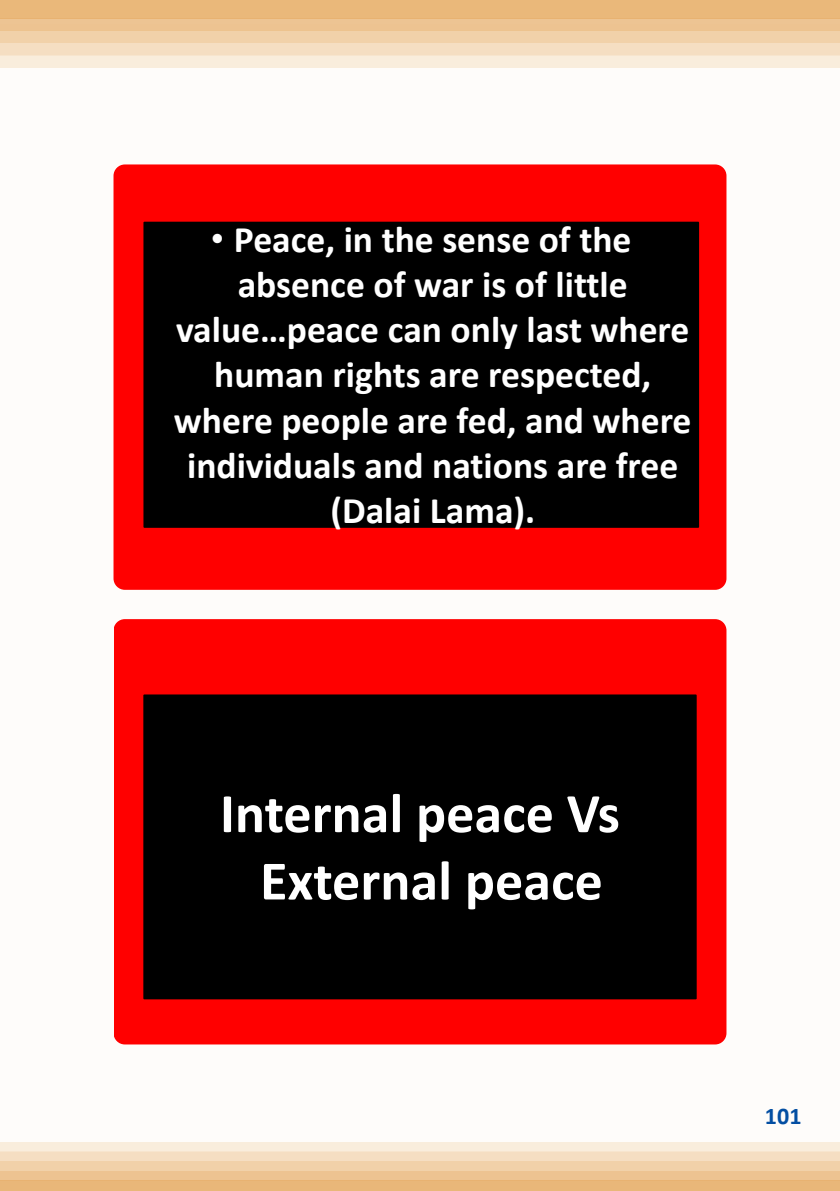
<style>
.page{position:relative;width:840px;height:1191px;background:#fff}
.page>*{position:absolute;margin:0;border:0;box-sizing:border-box;transform-origin:0 0}
.t1{font:700 56.2px/67.4px "Calibri";color:#fff;text-align:center}
.t2{font:700 37.6px "Calibri";color:#fff}
.t3{font:700 24px "Calibri";color:#034ea2}
.s1{font-family:"Arial";font-weight:400}
</style>
<div class="page">
<div style="left:0;top:25px;width:839px;height:1166px;background:#fefcfa"></div>
<hr style="left:0;top:25px;width:1px;height:1166px;background:#fbf1e7">
<div style="left:0;top:1180px;width:839px;height:11px;background:#e9b779"></div>
<div style="left:0;top:1171px;width:839px;height:9px;background:#edc391"></div>
<div style="left:0;top:1161px;width:839px;height:10px;background:#f1d1a9"></div>
<div style="left:0;top:1151px;width:839px;height:10px;background:#f5dec2"></div>
<div style="left:0;top:1141px;width:839px;height:10px;background:#f9eddc"></div>
<div style="left:0;top:0;width:839px;height:18px;background:#eab87a"></div>
<div style="left:0;top:18px;width:839px;height:13px;background:#edc391"></div>
<div style="left:0;top:30px;width:839px;height:13px;background:#f1d1a9"></div>
<div style="left:0;top:43px;width:839px;height:12px;background:#f5dec2"></div>
<div style="left:0;top:55px;width:839px;height:13px;background:#f9eddc"></div>
<div style="left:113px;top:164px;width:613px;height:426px;background:#f00"></div>
<div style="left:144px;top:222px;width:553px;height:305px;background:#000"></div>
<div style="left:143px;top:222px;width:555px;height:306px;border:2px solid #000"></div>
<div style="left:114px;top:619px;width:612px;height:425px;background:#f00"></div>
<div style="left:144px;top:695px;width:551px;height:303px;background:#000"></div>
<div style="left:143px;top:694px;width:553px;height:305px;border:2px solid #000"></div>
<p class="t2" style="left:211px;top:213px;width:422px"><span class="s1">•</span> Peace, in the sense of the</p>
<p class="t2" style="left:237px;top:258px;width:391px">absence of war is of little</p>
<p class="t2" style="left:176px;top:303px;width:514px">value…peace can only last where</p>
<p class="t2" style="left:214px;top:348px;width:438px">human rights are respected,</p>
<p class="t2" style="left:174px;top:393px;width:519px">where people are fed, and where</p>
<p class="t2" style="left:187px;top:438px;width:492px">individuals and nations are free</p>
<p class="t2" style="left:330px;top:483px;width:206px">(Dalai Lama).</p>
<h1 class="t1" style="left:220px;top:779px;width:401px">Internal peace Vs<br>External peace</h1>
<p class="t3" style="left:764px;top:1099px;width:38px">101</p>
</div>
